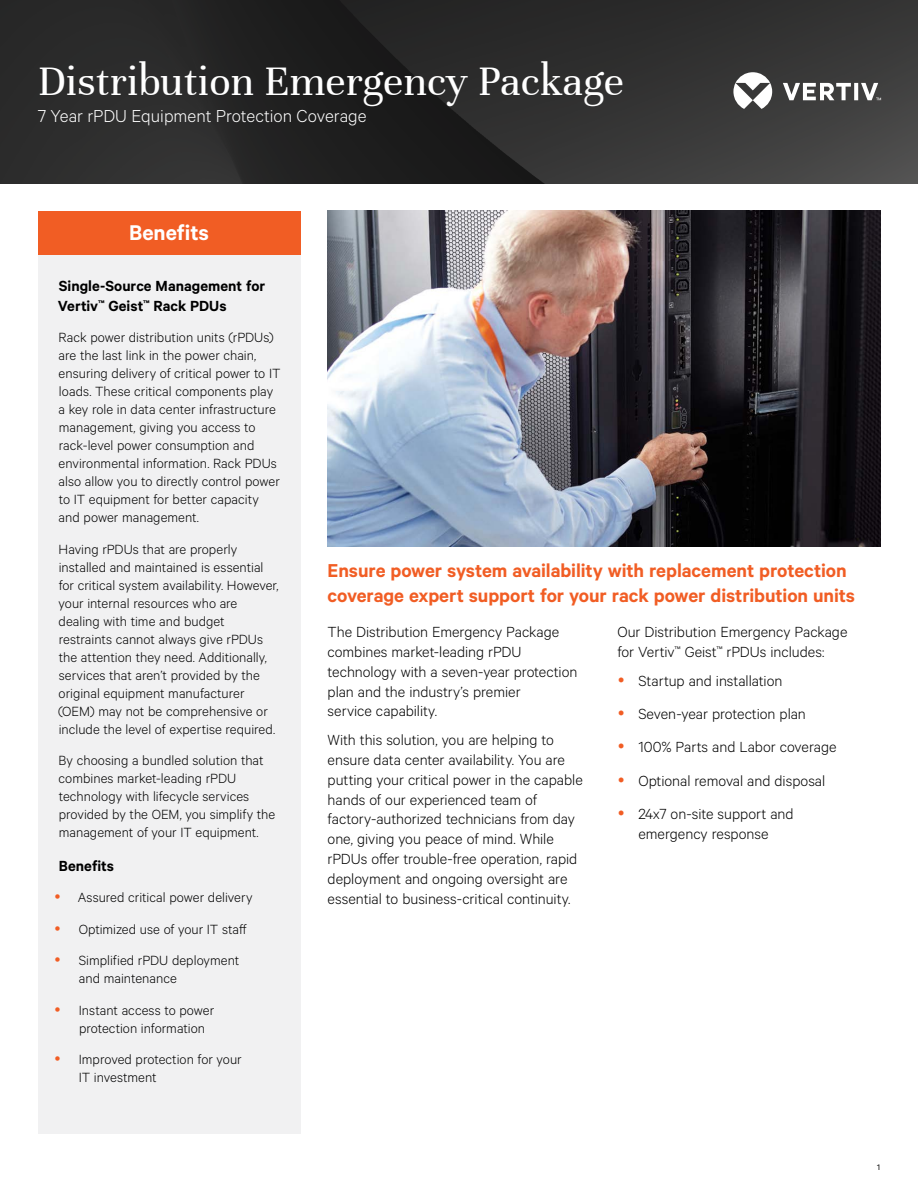
<style>
.page{position:relative;width:918px;height:1188px;background:#fff}
.page>*{position:absolute;margin:0;border:0;box-sizing:border-box;transform-origin:0 0}
.t1{font:45px "Unna";color:#fff}
.t2{font:600 24px "Calibre";color:#fff}
.t3{font:600 21px/25.2px "Calibre";letter-spacing:-.005em;color:#f15d24}
.t4{font:300 19.5px "Calibre";color:#fff}
.t5{font:300 16.5px/19.8px "Calibre";color:#000}
.t6{font:600 16.5px/19.8px "Calibre";color:#000}
.t7{font:300 15px/18px "Calibre";color:#000}
.t8{font:9px "Calibre";color:#000}
</style>
<div class="page">
<img style="left:0;top:0;width:918px;height:183px">
<svg style="left:733px;top:72px;width:148px;height:37px"></svg>
<div style="left:38px;top:254px;width:263px;height:880px;background:#f1f1f2"></div>
<div style="left:38px;top:211px;width:263px;height:43px;background:#f15d24"></div>
<img style="left:328px;top:211px;width:552px;height:335px">
<h1 class="t1" style="left:38px;top:55px;width:588px">Distribution Emergency Package</h1>
<h3 class="t4" style="left:38px;top:104px;width:330px">7 Year rPDU Equipment Protection Coverage</h3>
<h2 class="t2" style="left:129px;top:219px;width:81px">Benefits</h2>
<p class="t6" style="left:58px;top:276px;width:209px">Single-Source Management for<br>Vertiv<sup>™</sup> Geist<sup>™</sup> Rack PDUs</p>
<p class="t7" style="left:59px;top:328px;width:223px">Rack power distribution units (rPDUs) are the last link in the power chain, ensuring delivery of critical power to IT loads. These critical components play a key role in data center infrastructure management, giving you access to rack-level power consumption and environmental information. Rack PDUs also allow you to directly control power to IT equipment for better capacity and power management.</p>
<p class="t7" style="left:58px;top:540px;width:222px">Having rPDUs that are properly installed and maintained is essential for critical system availability. However, your internal resources who are dealing with time and budget restraints cannot always give rPDUs the attention they need. Additionally, services that aren’t provided by the original equipment manufacturer (OEM) may not be comprehensive or include the level of expertise required.</p>
<p class="t7" style="left:59px;top:751px;width:218px">By choosing a bundled solution that combines market-leading rPDU technology with lifecycle services provided by the OEM, you simplify the management of your IT equipment.</p>
<p class="t6" style="left:59px;top:855px;width:57px">Benefits</p>
<p class="t7" style="left:78px;top:881px;width:176px;line-height:31.5px">Assured critical power delivery<br>Optimized use of your IT staff<br>Simplified rPDU deployment</p>
<p class="t7" style="left:79px;top:962px;width:137px;line-height:31.5px">and maintenance<br>Instant access to power</p>
<p class="t7" style="left:79px;top:1012px;width:164px;line-height:31.5px">protection information<br>Improved protection for your</p>
<p class="t7" style="left:79px;top:1068px;width:79px">IT investment</p>
<h3 class="t3" style="left:328px;top:557px;width:529px">Ensure power system availability with replacement protection coverage expert support for your rack power distribution units</h3>
<p class="t5" style="left:328px;top:621px;width:251px">The Distribution Emergency Package combines market-leading rPDU technology with a seven-year protection plan and the industry’s premier<br>service capability.</p>
<p class="t5" style="left:328px;top:729px;width:257px">With this solution, you are helping to ensure data center availability. You are putting your critical power in the capable hands of our experienced team of factory-authorized technicians from day one, giving you peace of mind. While rPDUs offer trouble-free operation, rapid deployment and ongoing oversight are essential to business-critical continuity.</p>
<p class="t5" style="left:617px;top:621px;width:232px">Our Distribution Emergency Package for Vertiv<sup>™</sup> Geist<sup>™</sup> rPDUs includes:</p>
<p class="t5" style="left:638px;top:663px;width:200px;line-height:33.3px">Startup and installation<br>Seven-year protection plan<br>100% Parts and Labor coverage<br>Optional removal and disposal<br>24x7 on-site support and</p>
<p class="t5" style="left:638px;top:823px;width:132px">emergency response</p>
<p class="t8" style="left:877px;top:1162px;width:4px">1</p>
</div>
